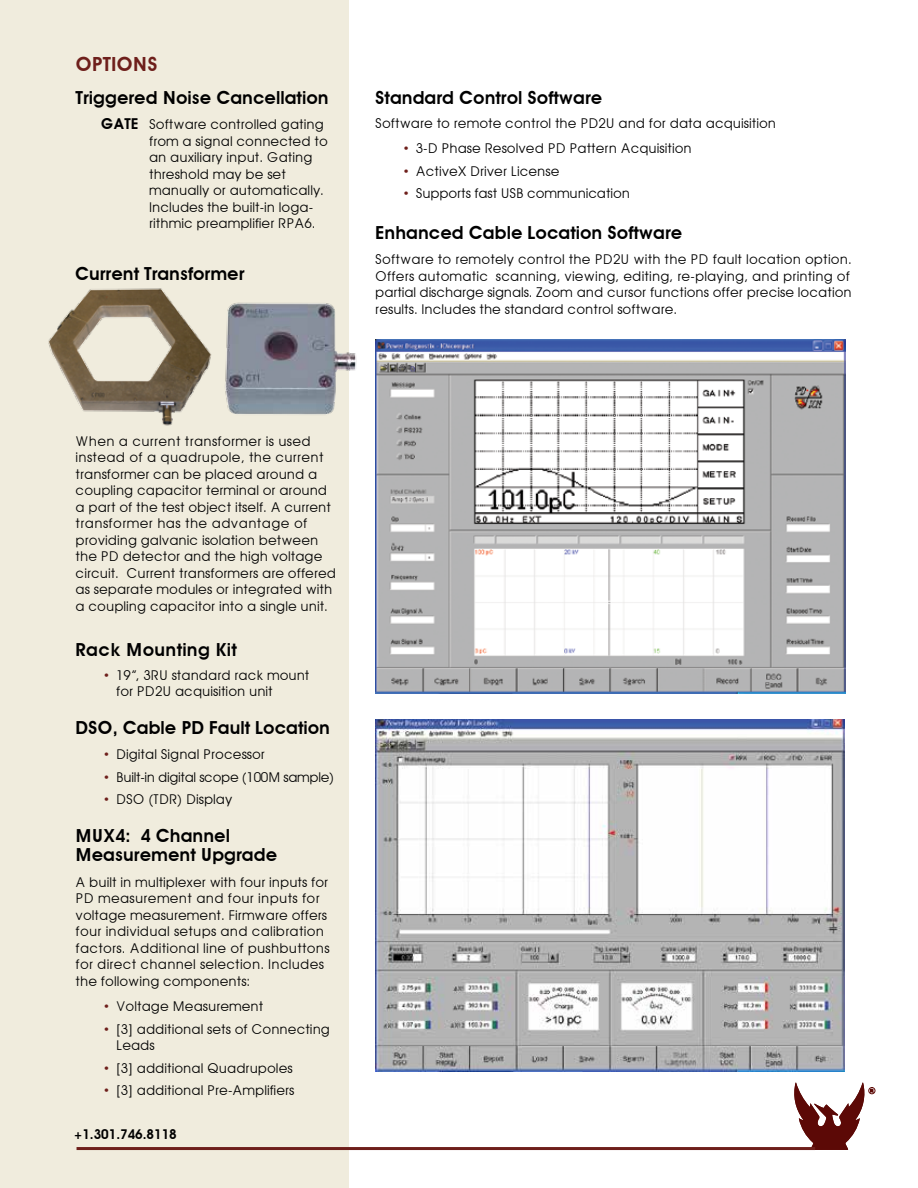
<style>
.page{position:relative;width:918px;height:1188px;background:#fff}
.page>*{position:absolute;margin:0;border:0;box-sizing:border-box;transform-origin:0 0}
.t1{font:600 19.5px "Avant Garde";color:#6e1f1b}
.t2{font:600 18px/19.5px "Avant Garde";color:#000}
.t3{font:600 15px "Avant Garde";color:#000}
.t4{font:13.5px/16.5px "Avant Garde";color:#000}
.t5{font:13.5px "Avant Garde";letter-spacing:-.025em;color:#000}
.t6{font:600 13.5px "Avant Garde";color:#000}
.s1{color:#6e1f1b}
</style>
<div class="page">
<div style="left:0;top:0;width:348px;height:1188px;background:#f0ecdd"></div>
<img style="left:375px;top:340px;width:470px;height:354px">
<img style="left:375px;top:719px;width:470px;height:352px">
<div style="left:868px;top:1087px;width:7px;height:7px;border:1px solid #5c0906;border-radius:50%"></div>
<svg style="left:794px;top:1083px;width:80px;height:67px"></svg>
<hr style="left:77px;top:1147px;width:738px;height:3px;background:#6e1f1b">
<img style="left:48px;top:288px;width:157px;height:138px">
<img style="left:205px;top:284px;width:173px;height:156px">
<h1 class="t1" style="left:76px;top:52px;width:83px">Options</h1>
<h2 class="t2" style="left:76px;top:88px;width:255px">Triggered N oise Cancellation</h2>
<p class="t3" style="left:101px;top:115px;width:10px">GATE</p>
<p class="t4" style="left:149px;top:116px;width:180px">Software controlled gating from a signal connected to an auxiliary input. Gating threshold may be set manually or automatically.<br>Includes the built-in loga&shy;rithmic preamplifier RPA6.</p>
<h2 class="t2" style="left:75px;top:264px;width:171px">Current Transformer</h2>
<h2 class="t2" style="left:375px;top:88px;width:229px">Standard Control Software</h2>
<p class="t4" style="left:375px;top:115px;width:402px">Software to remote control the PD2U and for data acquisition</p>
<p class="t4" style="left:402px;top:140px;width:291px"><span class="s1">•</span> 3-D Phase Resolved PD Pattern Acquisition</p>
<p class="t4" style="left:402px;top:163px;width:159px"><span class="s1">•</span> ActiveX Driver License</p>
<p class="t4" style="left:402px;top:185px;width:229px"><span class="s1">•</span> Supports fast USB communication</p>
<h2 class="t2" style="left:375px;top:223px;width:309px">Enhanced Cable Location Software</h2>
<p class="t4" style="left:375px;top:251px;width:478px">Software to remotely control the PD2U with the PD fault location option.<br>Offers automatic scanning, viewing, editing, re-playing, and printing of partial discharge signals. Zoom and cursor functions offer precise location results. Includes the standard control software.</p>
<p class="t4" style="left:76px;top:433px;width:262px">When a current transformer is used instead of a quadrupole, the current transformer can be placed around a coupling capacitor terminal or around a part of the test object itself. A current transformer has the advantage of providing galvanic isolation between the PD detector and the high voltage circuit. Current transformers are offered as separate modules or integrated with a coupling capacitor into a single unit.</p>
<h2 class="t2" style="left:76px;top:640px;width:163px">Rack Mounting Kit</h2>
<p class="t4" style="left:116px;top:667px;width:195px;text-indent:-14px"><span class="s1">•</span> 19”, 3RU standard rack mount for PD2U acquisition unit</p>
<h2 class="t2" style="left:76px;top:718px;width:256px">DSO , Cable PD Fault Location</h2>
<p class="t4" style="left:103px;top:746px;width:164px"><span class="s1">•</span> Digital Signal Processor</p>
<p class="t5" style="left:103px;top:769px;width:233px"><span class="s1">•</span> Built-in digital scope (100M sample)</p>
<p class="t4" style="left:103px;top:791px;width:131px"><span class="s1">•</span> DSO (TDR) Display</p>
<h2 class="t2" style="left:76px;top:826px;width:203px">MUX4: 4 Channel<br>Measurement U pgrade</h2>
<p class="t4" style="left:76px;top:874px;width:256px">A built in multiplexer with four inputs for PD measurement and four inputs for voltage measurement. Firmware offers four individual setups and calibration factors. Additional line of pushbuttons for direct channel selection. Includes the following components:</p>
<p class="t4" style="left:103px;top:998px;width:162px"><span class="s1">•</span> Voltage Measurement</p>
<p class="t4" style="left:116px;top:1021px;width:215px;text-indent:-14px"><span class="s1">•</span> [3] additional sets of Connecting<br>Leads</p>
<p class="t4" style="left:103px;top:1060px;width:192px"><span class="s1">•</span> [3] additional Quadrupoles</p>
<p class="t4" style="left:103px;top:1082px;width:193px"><span class="s1">•</span> [3] additional Pre-Amplifiers</p>
<p class="t6" style="left:74px;top:1126px;width:104px">+1.301.746.8118</p>
</div>
